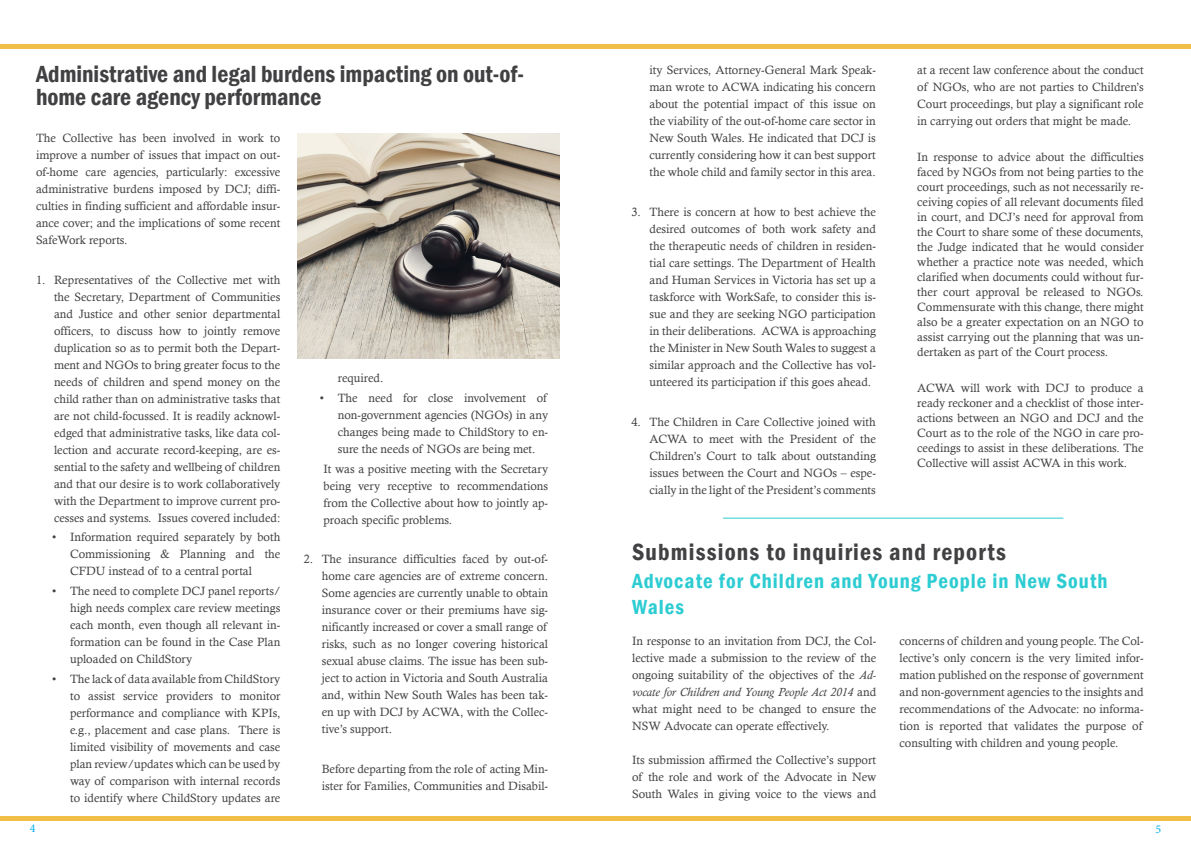
<style>
.page{position:relative;width:1191px;height:842px;background:#fff}
.page>*{position:absolute;margin:0;border:0;box-sizing:border-box;transform-origin:0 0}
.t1{font:600 condensed 24px/23px "Franklin Gothic";color:#414042}
.t2{font:600 condensed 24px "Franklin Gothic";letter-spacing:.05em;color:#414042}
.t3{font:600 condensed 21px/25.2px "Franklin Gothic";letter-spacing:.05em;color:#2dccd2}
.t4{font:12px/17px "Calisto";color:#414042;text-align:justify}
.t5{font:12px "Minion Pro";color:#00aeef}
.s1{font-style:italic}
</style>
<div class="page">
<hr style="left:592px;top:816px;width:599px;height:4px;background:#f1be48">
<hr style="left:0;top:44px;width:1191px;height:4px;background:#f1be48">
<hr style="left:0;top:816px;width:598px;height:4px;background:#f1be48">
<img style="left:298px;top:133px;width:261px;height:226px">
<hr style="left:723px;top:518px;width:340px;height:1px;background:#2dccd2">
<h1 class="t1" style="left:36px;top:62px;width:489px">Administrative and legal burdens impacting on out-of&shy;home care agency performance</h1>
<p class="t4" style="left:36px;top:129px;width:246px">The Collective has been involved in work to improve a number of issues that impact on out&shy;of-home care agencies, particularly: excessive administrative burdens imposed by DCJ; diffi&shy;culties in finding sufficient and affordable insur&shy;ance cover; and the implications of some recent SafeWork reports.</p>
<p class="t4" style="left:54px;top:271px;width:228px;text-indent:-18px">1. Representatives of the Collective met with the Secretary, Department of Communities and Justice and other senior departmental officers, to discuss how to jointly remove duplication so as to permit both the Depart&shy;ment and NGOs to bring greater focus to the needs of children and spend money on the child rather than on administrative tasks that are not child-focussed. It is readily acknowl&shy;edged that administrative tasks, like data col&shy;lection and accurate record-keeping, are es&shy;sential to the safety and wellbeing of children and that our desire is to work collaboratively with the Department to improve current pro&shy;cesses and systems. Issues covered included:</p>
<p class="t4" style="left:70px;top:529px;width:212px;text-indent:-18px">• Information required separately by both Commissioning &amp; Planning and the CFDU instead of to a central portal</p>
<p class="t4" style="left:70px;top:583px;width:212px;text-indent:-18px">• The need to complete DCJ panel reports/ high needs complex care review meetings each month, even though all relevant in&shy;formation can be found in the Case Plan uploaded on ChildStory</p>
<p class="t4" style="left:70px;top:670px;width:212px;text-indent:-18px">• The lack of data available from ChildStory to assist service providers to monitor performance and compliance with KPIs, e.g., placement and case plans. There is limited visibility of movements and case plan review/updates which can be used by way of comparison with internal records to identify where ChildStory updates are</p>
<p class="t4" style="left:338px;top:369px;width:47px">required.</p>
<p class="t4" style="left:338px;top:389px;width:212px;text-indent:-18px">• The need for close involvement of non-government agencies (NGOs) in any changes being made to ChildStory to en&shy;sure the needs of NGOs are being met.</p>
<p class="t4" style="left:323px;top:460px;width:226px">It was a positive meeting with the Secretary being very receptive to recommendations from the Collective about how to jointly ap&shy;proach specific problems.</p>
<p class="t4" style="left:322px;top:551px;width:228px;text-indent:-18px">2. The insurance difficulties faced by out-of&shy;home care agencies are of extreme concern.<br>Some agencies are currently unable to obtain insurance cover or their premiums have sig&shy;nificantly increased or cover a small range of risks, such as no longer covering historical sexual abuse claims. The issue has been sub&shy;ject to action in Victoria and South Australia and, within New South Wales has been tak&shy;en up with DCJ by ACWA, with the Collec&shy;tive’s support.</p>
<p class="t4" style="left:322px;top:760px;width:228px">Before departing from the role of acting Min&shy;ister for Families, Communities and Disabil-</p>
<p class="t4" style="left:649px;top:61px;width:228px">ity Services, Attorney-General Mark Speak&shy;man wrote to ACWA indicating his concern about the potential impact of this issue on the viability of the out-of-home care sector in New South Wales. He indicated that DCJ is currently considering how it can best support the whole child and family sector in this area.</p>
<p class="t4" style="left:649px;top:203px;width:228px;text-indent:-18px">3. There is concern at how to best achieve the desired outcomes of both work safety and the therapeutic needs of children in residen&shy;tial care settings. The Department of Health and Human Services in Victoria has set up a taskforce with WorkSafe, to consider this is&shy;sue and they are seeking NGO participation in their deliberations. ACWA is approaching the Minister in New South Wales to suggest a similar approach and the Collective has vol&shy;unteered its participation if this goes ahead.</p>
<p class="t4" style="left:649px;top:413px;width:228px;text-indent:-18px">4. The Children in Care Collective joined with ACWA to meet with the President of the Children’s Court to talk about outstanding issues between the Court and NGOs – espe&shy;cially in the light of the President’s comments</p>
<p class="t4" style="left:917px;top:62px;width:228px">at a recent law conference about the conduct of NGOs, who are not parties to Children’s Court proceedings, but play a significant role in carrying out orders that might be made.</p>
<p class="t4" style="left:917px;top:149px;width:228px;line-height:15px">In response to advice about the difficulties faced by NGOs from not being parties to the court proceedings, such as not necessarily re&shy;ceiving copies of all relevant documents filed in court, and DCJ’s need for approval from the Court to share some of these documents, the Judge indicated that he would consider whether a practice note was needed, which clarified when documents could without fur&shy;ther court approval be released to NGOs.<br>Commensurate with this change, there might also be a greater expectation on an NGO to assist carrying out the planning that was un&shy;dertaken as part of the Court process.</p>
<p class="t4" style="left:917px;top:380px;width:228px;line-height:15px">ACWA will work with DCJ to produce a ready reckoner and a checklist of those inter&shy;actions between an NGO and DCJ and the Court as to the role of the NGO in care pro&shy;ceedings to assist in these deliberations. The Collective will assist ACWA in this work.</p>
<h1 class="t2" style="left:632px;top:536px;width:375px">Submissions to inquiries and reports</h1>
<h2 class="t3" style="left:632px;top:568px;width:477px">Advocate for Children and Young People in New South<br>Wales</h2>
<p class="t4" style="left:632px;top:632px;width:245px">In response to an invitation from DCJ, the Col&shy;lective made a submission to the review of the ongoing suitability of the objectives of the <span class="s1">Ad&shy;vocate for Children and Young People Act 2014</span> and what might need to be changed to ensure the NSW Advocate can operate effectively.</p>
<p class="t4" style="left:632px;top:751px;width:245px">Its submission affirmed the Collective’s support of the role and work of the Advocate in New South Wales in giving voice to the views and</p>
<p class="t4" style="left:899px;top:632px;width:245px">concerns of children and young people. The Col&shy;lective’s only concern is the very limited infor&shy;mation published on the response of government and non-government agencies to the insights and recommendations of the Advocate: no informa&shy;tion is reported that validates the purpose of consulting with children and young people.</p>
<p class="t5" style="left:30px;top:820px;width:7px">4</p>
<p class="t5" style="left:1155px;top:821px;width:7px">5</p>
</div>
